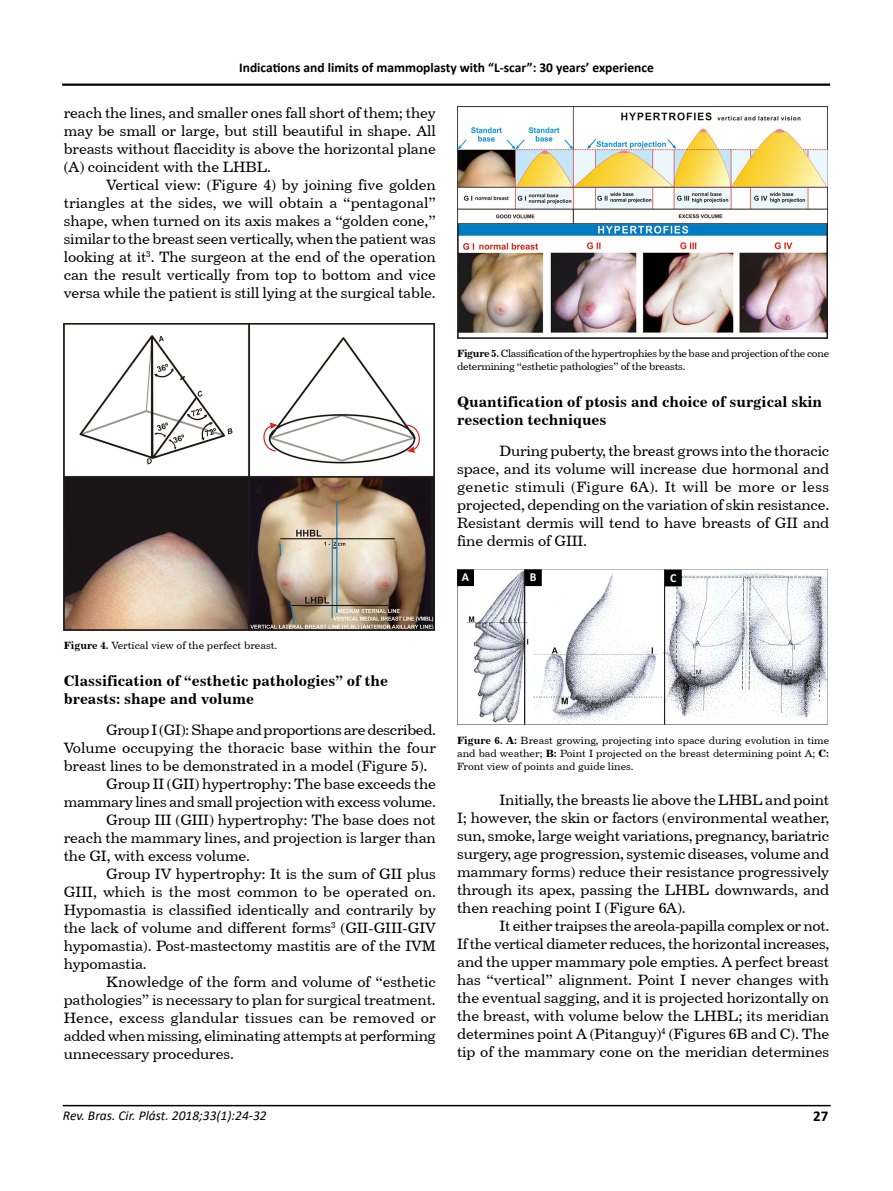
<style>
.page{position:relative;width:893px;height:1191px;background:#fff}
.page>*{position:absolute;margin:0;border:0;box-sizing:border-box;transform-origin:0 0}
.t1{font:15px/18px "Century 731 BT Roman A";letter-spacing:-.01em;color:#000;text-align:justify}
.t2{font:15px/18px "Century 731 BT Bold A";color:#000}
.t3{font:15px "Century 731 BT Roman A";letter-spacing:.01em;color:#000}
.t4{font:700 15px "Calibri";color:#000}
.t5{font:700 13.5px "Calibri";color:#000}
.t6{font:italic 13.5px "Calibri";color:#000}
.t7{font:700 12.3px "Calibri";color:#fff}
.t8{font:10.5px/13.2px "Century 731 BT Roman A";letter-spacing:-.025em;color:#000}
.t9{font:10.5px "Century 731 BT Roman A";color:#000}
.s1{font-family:"Century 731 BT Bold A"}
</style>
<div class="page">
<hr style="left:63px;top:1104px;width:768px;height:2px;background:#000">
<hr style="left:62px;top:84px;width:768px;height:2px;background:#000">
<img style="left:64px;top:323px;width:371px;height:307px">
<img style="left:457px;top:106px;width:371px;height:232px">
<img style="left:457px;top:569px;width:371px;height:156px">
<div style="left:458px;top:570px;width:15px;height:15px;background:#000"></div>
<div style="left:457px;top:569px;width:17px;height:17px;border:2px solid #000"></div>
<div style="left:526px;top:570px;width:15px;height:15px;background:#000"></div>
<div style="left:525px;top:569px;width:17px;height:17px;border:2px solid #000"></div>
<div style="left:666px;top:570px;width:15px;height:15px;background:#000"></div>
<div style="left:665px;top:569px;width:17px;height:17px;border:2px solid #000"></div>
<hr style="left:664px;top:569px;width:1px;height:155px;background:#000">
<hr style="left:524px;top:569px;width:1px;height:155px;background:#000">
<p class="t5" style="left:239px;top:58px;width:416px">Indications and limits of mammoplasty with “L-scar”: 30 years’ experience</p>
<p class="t1" style="left:64px;top:103px;width:374px">reach the lines, and smaller ones fall short of them; they may be small or large, but still beautiful in shape. All breasts without flaccidity is above the horizontal plane (A) coincident with the LHBL.</p>
<p class="t1" style="left:64px;top:175px;width:374px;text-indent:43px">Vertical view: (Figure 4) by joining five golden triangles at the sides, we will obtain a “pentagonal” shape, when turned on its axis makes a “golden cone,” similar to the breast seen vertically, when the patient was looking at it<sup>3</sup>. The surgeon at the end of the operation can the result vertically from top to bottom and vice versa while the patient is still lying at the surgical table.</p>
<p class="t8" style="left:457px;top:346px;width:374px"><span class="s1">Figure 5.</span> Classification of the hypertrophies by the base and projection of the cone determining “esthetic pathologies” of the breasts.</p>
<p class="t2" style="left:457px;top:392px;width:367px">Quantification of ptosis and choice of surgical skin resection techniques</p>
<p class="t1" style="left:457px;top:441px;width:374px;text-indent:43px">During puberty, the breast grows into the thoracic space, and its volume will increase due hormonal and genetic stimuli (Figure 6A). It will be more or less projected, depending on the variation of skin resistance.<br>Resistant dermis will tend to have breasts of GII and fine dermis of GIII.</p>
<p class="t7" style="left:462px;top:568px;width:9px">A</p>
<p class="t7" style="left:530px;top:568px;width:8px">B</p>
<p class="t7" style="left:670px;top:569px;width:8px">C</p>
<p class="t9" style="left:64px;top:639px;width:215px"><span class="s1">Figure 4.</span> Vertical view of the perfect breast.</p>
<p class="t2" style="left:64px;top:671px;width:326px">Classification of “esthetic pathologies” of the breasts: shape and volume</p>
<p class="t1" style="left:106px;top:720px;width:331px">Group I (GI): Shape and proportions are described.</p>
<p class="t1" style="left:64px;top:738px;width:374px">Volume occupying the thoracic base within the four</p>
<p class="t1" style="left:64px;top:756px;width:365px">breast lines to be demonstrated in a model (Figure 5).</p>
<p class="t1" style="left:106px;top:774px;width:331px">Group II (GII) hypertrophy: The base exceeds the</p>
<p class="t1" style="left:64px;top:792px;width:374px">mammary lines and small projection with excess volume.</p>
<p class="t1" style="left:106px;top:810px;width:331px">Group III (GIII) hypertrophy: The base does not</p>
<p class="t1" style="left:64px;top:828px;width:374px">reach the mammary lines, and projection is larger than</p>
<p class="t1" style="left:64px;top:846px;width:188px">the GI, with excess volume.</p>
<p class="t1" style="left:106px;top:864px;width:331px">Group IV hypertrophy: It is the sum of GII plus</p>
<p class="t1" style="left:64px;top:882px;width:374px">GIII, which is the most common to be operated on.</p>
<p class="t1" style="left:64px;top:900px;width:374px">Hypomastia is classified identically and contrarily by</p>
<p class="t1" style="left:64px;top:918px;width:374px">the lack of volume and different forms<sup>3</sup> (GII-GIII-GIV</p>
<p class="t1" style="left:64px;top:936px;width:374px">hypomastia). Post-mastectomy mastitis are of the IVM</p>
<p class="t1" style="left:64px;top:954px;width:85px">hypomastia.</p>
<p class="t1" style="left:106px;top:972px;width:331px">Knowledge of the form and volume of “esthetic</p>
<p class="t1" style="left:64px;top:990px;width:374px">pathologies” is necessary to plan for surgical treatment.</p>
<p class="t3" style="left:64px;top:1008px;width:374px">Hence, excess glandular tissues can be removed or</p>
<p class="t1" style="left:64px;top:1026px;width:374px">added when missing, eliminating attempts at performing</p>
<p class="t1" style="left:64px;top:1044px;width:172px">unnecessary procedures.</p>
<p class="t8" style="left:457px;top:733px;width:374px;text-align:justify"><span class="s1">Figure 6. A:</span> Breast growing, projecting into space during evolution in time and bad weather; <span class="s1">B:</span> Point I projected on the breast determining point A; <span class="s1">C:<br></span>Front view of points and guide lines.</p>
<p class="t1" style="left:457px;top:790px;width:374px;text-indent:43px">Initially, the breasts lie above the LHBL and point I; however, the skin or factors (environmental weather, sun, smoke, large weight variations, pregnancy, bariatric surgery, age progression, systemic diseases, volume and mammary forms) reduce their resistance progressively through its apex, passing the LHBL downwards, and then reaching point I (Figure 6A).</p>
<p class="t1" style="left:457px;top:916px;width:374px;text-indent:43px">It either traipses the areola-papilla complex or not.<br>If the vertical diameter reduces, the horizontal increases, and the upper mammary pole empties. A perfect breast has “vertical” alignment. Point I never changes with the eventual sagging, and it is projected horizontally on the breast, with volume below the LHBL; its meridian determines point A (Pitanguy)<sup>4</sup> (Figures 6B and C). The tip of the mammary cone on the meridian determines</p>
<p class="t6" style="left:63px;top:1105px;width:205px">Rev. Bras. Cir. Plást. 2018;33(1):24-32</p>
<p class="t4" style="left:813px;top:1105px;width:17px">27</p>
</div>
